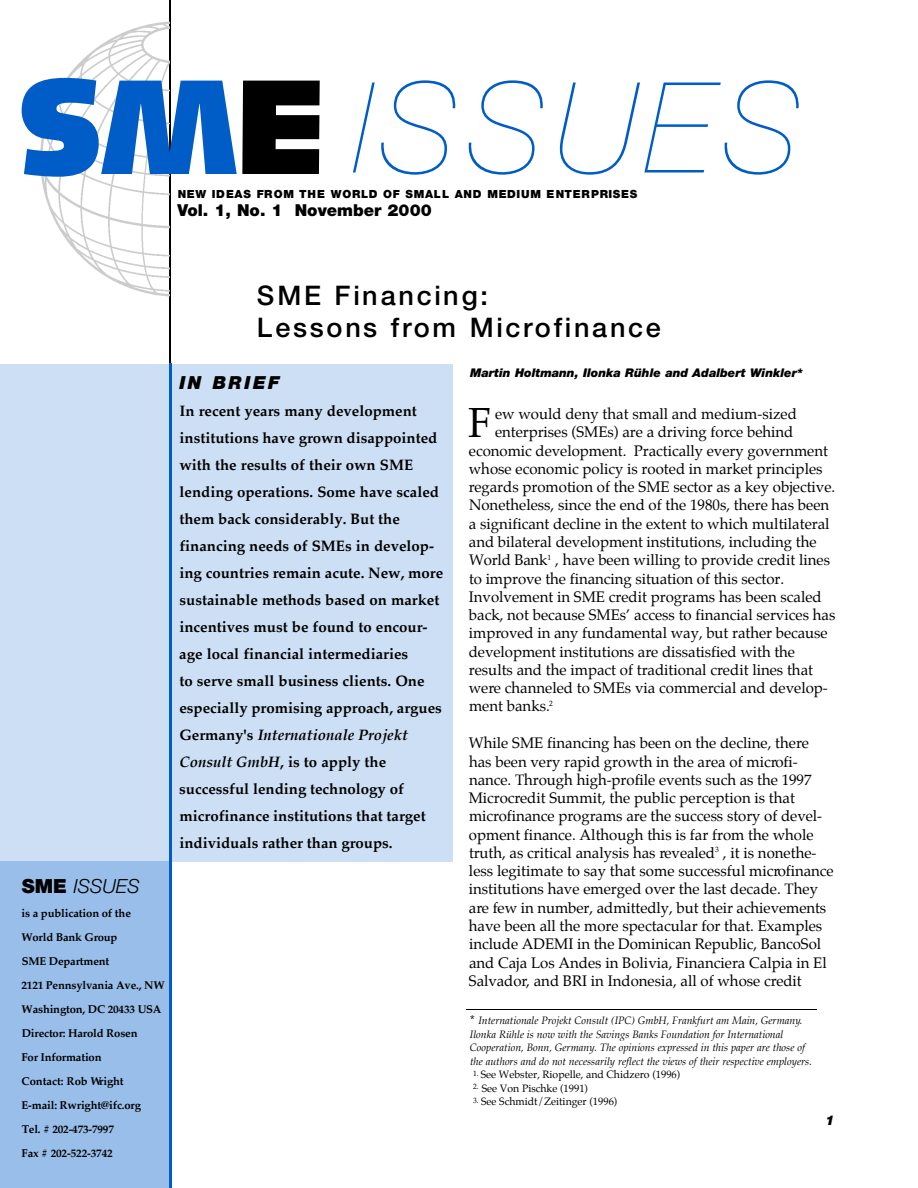
<style>
.page{position:relative;width:918px;height:1188px;background:#fff}
.page>*{position:absolute;margin:0;border:0;box-sizing:border-box;transform-origin:0 0}
.t1{font:italic 200 126px "Helvetica Neue";color:#005dc7}
.t2{font:41.25px "Palatino";color:#000}
.t3{font:500 27px/32.2px "Helvetica Neue";letter-spacing:.095em;color:#000}
.t4{font:italic 300 19.5px "Helvetica Neue";color:#000}
.t5{font:italic 900 18px "Helvetica Neue";letter-spacing:.145em;color:#000}
.t6{font:900 16.5px "Helvetica Neue";color:#000}
.t7{font:15px/18.3px "Palatino";color:#000}
.t8{font:700 15px/27px "Palatino";color:#000}
.t9{font:italic 900 13.5px "Helvetica Neue";color:#000}
.t10{font:italic 900 12px "Helvetica Neue";color:#000}
.t11{font:700 11.25px/24px "Palatino";letter-spacing:-.015em;color:#000}
.t12{font:900 11.25px "Helvetica Neue";letter-spacing:.065em;color:#000}
.t13{font:italic 10.5px/13.5px "Palatino";color:#000}
.t14{font:10.5px "Palatino";color:#000}
.s1{font-family:"Syntax";font-weight:900;font-style:normal;font-size:135px}
.s2{font-family:"Syntax";font-weight:900;font-style:normal;font-size:135px;color:#000}
.s3{font-weight:900;font-style:normal}
.s4{font-style:italic}
.s5{font-style:normal;font-size:12px}
</style>
<div class="page">
<div style="left:0;top:364px;width:453px;height:498px;background:#ccdff4"></div>
<hr style="left:169px;top:0;width:2px;height:369px;background:#000">
<img style="left:40px;top:22px;width:129px;height:275px">
<hr style="left:467px;top:1009px;width:350px;height:1px;background:#000">
<div style="left:0;top:861px;width:171px;height:327px;background:#99bee9"></div>
<hr style="left:169px;top:363px;width:3px;height:825px;background:#005dc7">
<h1 class="t1" style="left:19px;top:83px;width:783px"><span class="s1">SM</span><span class="s2">E</span> I S S U E S</h1>
<p class="t12" style="left:178px;top:190px;width:461px">N E W IDEAS FROM THE WORLD OF SMALL AND MEDIUM ENTERPRISES</p>
<p class="t6" style="left:177px;top:204px;width:256px">Vol. 1, No. 1 November 2000</p>
<h3 class="t4" style="left:22px;top:879px;width:120px"><span class="s3">SME</span> ISSUES</h3>
<p class="t11" style="left:21px;top:902px;width:145px">is a publication of the<br>World Bank Group<br>SME Department<br>2121 Pennsylvania Ave., NW<br>Washington, DC 20433 USA<br>Director: Harold Rosen<br>For Information<br>Contact: Rob Wr i g h t<br>E-mail: Rwright@ifc.org<br>Tel. # 202-473-7997<br>Fax # 202-522-3742</p>
<h3 class="t3" style="left:257px;top:282px;width:406px">SME Financing:<br>Lessons from Micro f i n a n c e</h3>
<p class="t5" style="left:179px;top:376px;width:101px">IN BRIEF</p>
<p class="t8" style="left:179px;top:398px;width:265px">In recent years many development institutions have grown disappointed with the results of their own SME lending operations. Some have scaled them back considerably. But the financing needs of SMEs in develop&shy;ing countries remain acute. New, more sustainable methods based on market incentives must be found to encour&shy;age local financial intermediaries<br>to serve small business clients. One especially promising approach, argues Germany's <span class="s4">Internationale Projekt Consult GmbH</span>, is to apply the successful lending technology of microfinance institutions that target individuals rather than groups.</p>
<p class="t10" style="left:470px;top:368px;width:334px">Martin Holtmann, Ilonka Rühle and Adalbert Winkler*</p>
<h2 class="t2" style="left:468px;top:404px;width:24px">F</h2>
<p class="t7" style="left:495px;top:406px;width:303px">ew would deny that small and medium-sized</p>
<p class="t7" style="left:495px;top:424px;width:300px">enterprises (SMEs) are a driving force behind</p>
<p class="t7" style="left:469px;top:442px;width:361px">economic development. Practically every government</p>
<p class="t7" style="left:469px;top:461px;width:355px">whose economic policy is rooted in market principles</p>
<p class="t7" style="left:469px;top:479px;width:368px">re g a rds promotion of the SME sector as a key objective.</p>
<p class="t7" style="left:469px;top:497px;width:362px">Nonetheless, since the end of the 1980s, there has been</p>
<p class="t7" style="left:469px;top:516px;width:362px">a significant decline in the extent to which multilateral</p>
<p class="t7" style="left:469px;top:534px;width:349px">and bilateral development institutions, including the</p>
<p class="t7" style="left:469px;top:552px;width:363px">World Bank<sup>1</sup> , have been willing to provide credit lines</p>
<p class="t7" style="left:469px;top:570px;width:317px">to improve the financing situation of this sector.</p>
<p class="t7" style="left:469px;top:589px;width:355px">Involvement in SME credit programs has been scaled</p>
<p class="t7" style="left:469px;top:607px;width:368px">back, not because SMEs’ access to financial services has</p>
<p class="t7" style="left:469px;top:625px;width:360px">i m p roved in any fundamental way, but rather because</p>
<p class="t7" style="left:469px;top:643px;width:328px">development institutions are dissatisfied with the</p>
<p class="t7" style="left:469px;top:662px;width:346px">results and the impact of traditional credit lines that</p>
<p class="t7" style="left:469px;top:680px;width:361px">w e re channeled to SMEs via commercial and develop-</p>
<p class="t7" style="left:469px;top:698px;width:85px">ment banks.<sup>2</sup></p>
<p class="t7" style="left:469px;top:735px;width:366px">While SME financing has been on the decline, there has been very rapid growth in the area of micro f i&shy;nance. Through high-profile events such as the 1997<br>M i c ro c redit Summit, the public perception is that<br>m i c rofinance programs are the success story of devel&shy;opment finance. Although this is far from the whole<br>t ruth, as critical analysis has re v e a l e d<sup>3</sup> , it is nonethe&shy;less legitimate to say that some successful micro f i n a n c e institutions have emerged over the last decade. They<br>a re few in number, admittedly, but their achievements have been all the more spectacular for that. Examples include ADEMI in the Dominican Republic, BancoSol and Caja Los Andes in Bolivia, Financiera Calpia in El S a l v a d o r, and BRI in Indonesia, all of whose cre d i t</p>
<p class="t13" style="left:470px;top:1015px;width:344px"><span class="s5">*</span> Internationale Projekt Consult (IPC) GmbH, Frankfurt am Main, Germany.<br>Ilonka Rühle is now with the Savings Banks Foundation for International Cooperation, Bonn, Germany. The opinions expressed in this paper are those of the authors and do not necessarily reflect the views of their respective employers.</p>
<p class="t14" style="left:473px;top:1070px;width:209px"><sup>1.</sup> See Webster, Riopelle, and Chidzero (1996)</p>
<p class="t14" style="left:473px;top:1083px;width:116px"><sup>2.</sup> See Von Pischke (1991)</p>
<p class="t14" style="left:473px;top:1097px;width:146px"><sup>3.</sup> See Schmidt/Zeitinger (1996)</p>
<p class="t9" style="left:826px;top:1115px;width:11px">1</p>
</div>
